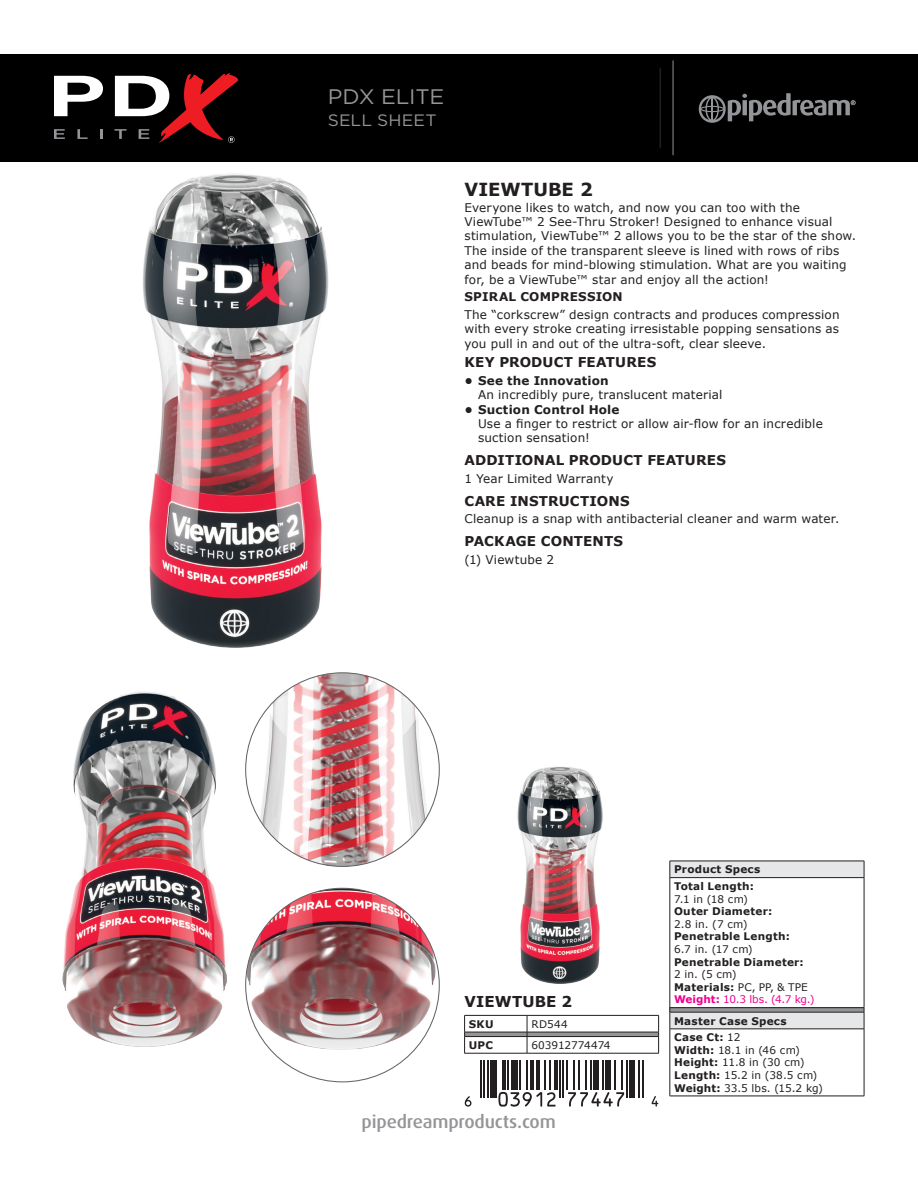
<style>
.page{position:relative;width:918px;height:1188px;background:#fff}
.page>*{position:absolute;margin:0;border:0;box-sizing:border-box;transform-origin:0 0}
.t1{font:21px "Gotham";letter-spacing:-.01em;color:#939598;scale:1.05 1}
.t2{font:500 18px "Dax Pro";letter-spacing:-.01em;color:#939598;scale:1.05 1}
.t3{font:700 18px "Verdana";color:#231f20}
.t4{font:16.5px "Gotham";letter-spacing:.01em;color:#939598;scale:1.05 1}
.t5{font:700 15px "Verdana";letter-spacing:.01em;color:#231f20}
.t6{font:700 13.5px "Verdana";letter-spacing:.01em;color:#231f20}
.Body_Copy{font:12px/14.4px "Verdana";letter-spacing:.01em;color:#231f20}
.t7{font:700 12px "Verdana";letter-spacing:.015em;color:#231f20}
.t8{font:700 10.5px/12.6px "Verdana";letter-spacing:.025em;color:#231f20}
.t9{font:10.5px "Verdana";letter-spacing:.01em;color:#231f20}
.t10{font:10.5px "Verdana";letter-spacing:-.02em;color:#ed028c}
.t11{font:10.5px "Verdana";letter-spacing:-.01em;color:#231f20}
.s1{font-weight:700}
.s2{font-weight:400}
</style>
<div class="page">
<div style="left:0;top:54px;width:918px;height:108px;background:#000"></div>
<hr style="left:660px;top:68px;width:1px;height:80px;background:#231f20">
<svg style="left:699px;top:93px;width:157px;height:30px"></svg>
<svg style="left:54px;top:76px;width:49px;height:40px"></svg>
<svg style="left:54px;top:129px;width:11px;height:10px"></svg>
<svg style="left:77px;top:129px;width:11px;height:10px"></svg>
<svg style="left:100px;top:129px;width:2px;height:10px"></svg>
<svg style="left:114px;top:73px;width:124px;height:70px"></svg>
<hr style="left:673px;top:60px;width:1px;height:95px;background:#939598">
<img style="left:256px;top:674px;width:175px;height:192px">
<img style="left:247px;top:888px;width:188px;height:162px">
<img style="left:517px;top:767px;width:86px;height:217px">
<img style="left:143px;top:174px;width:186px;height:473px">
<svg style="left:670px;top:861px;width:195px;height:168px"></svg>
<hr style="left:670px;top:1029px;width:194px;height:1px;background:#231f20">
<hr style="left:670px;top:1029px;width:1px;height:67px;background:#231f20">
<hr style="left:864px;top:1029px;width:1px;height:67px;background:#231f20">
<hr style="left:670px;top:1096px;width:194px;height:1px;background:#231f20">
<hr style="left:464px;top:1015px;width:63px;height:1px;background:#231f20">
<hr style="left:527px;top:1015px;width:132px;height:1px;background:#231f20">
<hr style="left:464px;top:1053px;width:63px;height:1px;background:#231f20">
<hr style="left:527px;top:1053px;width:132px;height:1px;background:#231f20">
<svg style="left:464px;top:1016px;width:195px;height:37px"></svg>
<svg style="left:465px;top:1096px;width:6px;height:11px"></svg>
<hr style="left:480px;top:1060px;width:2px;height:38px;background:#231f20">
<hr style="left:483px;top:1060px;width:2px;height:38px;background:#231f20">
<hr style="left:487px;top:1060px;width:1px;height:38px;background:#231f20">
<div style="left:490px;top:1060px;width:7px;height:38px;background:#231f20"></div>
<hr style="left:502px;top:1060px;width:4px;height:30px;background:#231f20">
<hr style="left:507px;top:1060px;width:2px;height:30px;background:#231f20">
<div style="left:511px;top:1060px;width:7px;height:30px;background:#231f20"></div>
<hr style="left:519px;top:1060px;width:2px;height:30px;background:#231f20">
<hr style="left:526px;top:1060px;width:2px;height:30px;background:#231f20">
<hr style="left:530px;top:1060px;width:3px;height:30px;background:#231f20">
<hr style="left:537px;top:1060px;width:3px;height:30px;background:#231f20">
<hr style="left:544px;top:1060px;width:1px;height:30px;background:#231f20">
<svg style="left:498px;top:1092px;width:58px;height:15px"></svg>
<hr style="left:549px;top:1060px;width:1px;height:30px;background:#231f20">
<hr style="left:554px;top:1060px;width:3px;height:30px;background:#231f20">
<hr style="left:559px;top:1060px;width:2px;height:38px;background:#231f20">
<hr style="left:563px;top:1060px;width:1px;height:38px;background:#231f20">
<hr style="left:566px;top:1060px;width:2px;height:30px;background:#231f20">
<hr style="left:573px;top:1060px;width:1px;height:30px;background:#231f20">
<hr style="left:578px;top:1060px;width:2px;height:30px;background:#231f20">
<hr style="left:585px;top:1060px;width:1px;height:30px;background:#231f20">
<hr style="left:590px;top:1060px;width:2px;height:30px;background:#231f20">
<div style="left:594px;top:1060px;width:5px;height:30px;background:#231f20"></div>
<hr style="left:602px;top:1060px;width:2px;height:30px;background:#231f20">
<div style="left:606px;top:1060px;width:5px;height:30px;background:#231f20"></div>
<svg style="left:568px;top:1092px;width:56px;height:15px"></svg>
<hr style="left:614px;top:1060px;width:2px;height:30px;background:#231f20">
<hr style="left:621px;top:1060px;width:2px;height:30px;background:#231f20">
<hr style="left:626px;top:1060px;width:2px;height:38px;background:#231f20">
<div style="left:630px;top:1060px;width:5px;height:38px;background:#231f20"></div>
<hr style="left:638px;top:1060px;width:2px;height:38px;background:#231f20">
<hr style="left:642px;top:1060px;width:1px;height:38px;background:#231f20">
<svg style="left:652px;top:1096px;width:6px;height:11px"></svg>
<img style="left:63px;top:691px;width:164px;height:355px">
<h1 class="t1" style="left:328px;top:79px;width:112px">PDX ELITE</h1>
<h3 class="t4" style="left:328px;top:106px;width:105px">SELL SHEET</h3>
<p class="t3" style="left:465px;top:178px;width:130px">VIEWTUBE 2</p>
<p class="Body_Copy" style="left:465px;top:200px;width:393px">Everyone likes to watch, and now you can too with the ViewTube™ 2 See-Thru Stroker! Designed to enhance visual stimulation, ViewTube™ 2 allows you to be the star of the show.<br>The inside of the transparent sleeve is lined with rows of ribs and beads for mind-blowing stimulation. What are you waiting for, be a ViewTube™ star and enjoy all the action!</p>
<p class="t7" style="left:465px;top:289px;width:160px">SPIRAL COMPRESSION</p>
<p class="Body_Copy" style="left:465px;top:308px;width:377px;text-align:justify">The “corkscrew” design contracts and produces compression with every stroke creating irresistable popping sensations as you pull in and out of the ultra-soft, clear sleeve.</p>
<p class="t6" style="left:465px;top:354px;width:193px">KEY PRODUCT FEATURES</p>
<p class="Body_Copy" style="left:478px;top:373px;width:246px;text-indent:-14px"><span class="s1">• See the Innovation<br></span>An incredibly pure, translucent material</p>
<p class="Body_Copy" style="left:478px;top:402px;width:346px;text-indent:-14px"><span class="s1">• Suction Control Hole<br></span>Use a finger to restrict or allow air-flow for an incredible suction sensation!</p>
<p class="t6" style="left:465px;top:452px;width:263px">ADDITIONAL PRODUCT FEATURES</p>
<p class="Body_Copy" style="left:465px;top:471px;width:151px">1 Year Limited Warranty</p>
<p class="t6" style="left:465px;top:492px;width:167px">CARE INSTRUCTIONS</p>
<p class="Body_Copy" style="left:465px;top:512px;width:376px">Cleanup is a snap with antibacterial cleaner and warm water.</p>
<p class="t6" style="left:465px;top:532px;width:160px">PACKAGE CONTENTS</p>
<p class="Body_Copy" style="left:465px;top:552px;width:91px">(1) Viewtube 2</p>
<p class="t5" style="left:464px;top:991px;width:109px">VIEWTUBE 2</p>
<p class="t8" style="left:469px;top:1018px;width:26px">SKU</p>
<p class="t9" style="left:531px;top:1017px;width:38px">RD544</p>
<p class="t8" style="left:469px;top:1039px;width:26px">UPC</p>
<p class="t11" style="left:531px;top:1038px;width:81px">603912774474</p>
<p class="t8" style="left:674px;top:863px;width:88px">Product Specs</p>
<p class="t8" style="left:674px;top:880px;width:81px">Total Length:<br><span class="s2">7.1 in (18 cm)</span></p>
<p class="t8" style="left:674px;top:905px;width:100px">Outer Diameter:<br><span class="s2">2.8 in. (7 cm)</span></p>
<p class="t8" style="left:674px;top:930px;width:117px">Penetrable Length:</p>
<p class="t9" style="left:674px;top:942px;width:80px">6.7 in. (17 cm)</p>
<p class="t8" style="left:674px;top:956px;width:131px">Penetrable Diameter:</p>
<p class="t9" style="left:674px;top:968px;width:64px">2 in. (5 cm)</p>
<p class="t8" style="left:674px;top:981px;width:135px">Materials: <span class="s2">PC, PP, &amp; TPE</span></p>
<p class="t10" style="left:674px;top:993px;width:142px"><span class="s1">Weight:</span> 10.3 lbs. (4.7 kg.)</p>
<p class="t8" style="left:674px;top:1015px;width:114px">Master Case Specs</p>
<p class="t8" style="left:674px;top:1031px;width:68px">Case Ct: <span class="s2">12</span></p>
<p class="t9" style="left:674px;top:1043px;width:127px"><span class="s1">Width:</span> 18.1 in (46 cm)</p>
<p class="t9" style="left:674px;top:1056px;width:132px"><span class="s1">Height:</span> 11.8 in (30 cm)</p>
<p class="t9" style="left:674px;top:1069px;width:145px"><span class="s1">Length:</span> 15.2 in (38.5 cm)</p>
<p class="t9" style="left:674px;top:1081px;width:150px"><span class="s1">Weight:</span> 33.5 lbs. (15.2 kg)</p>
<h2 class="t2" style="left:362px;top:1110px;width:186px">pipedreamproducts.com</h2>
</div>
